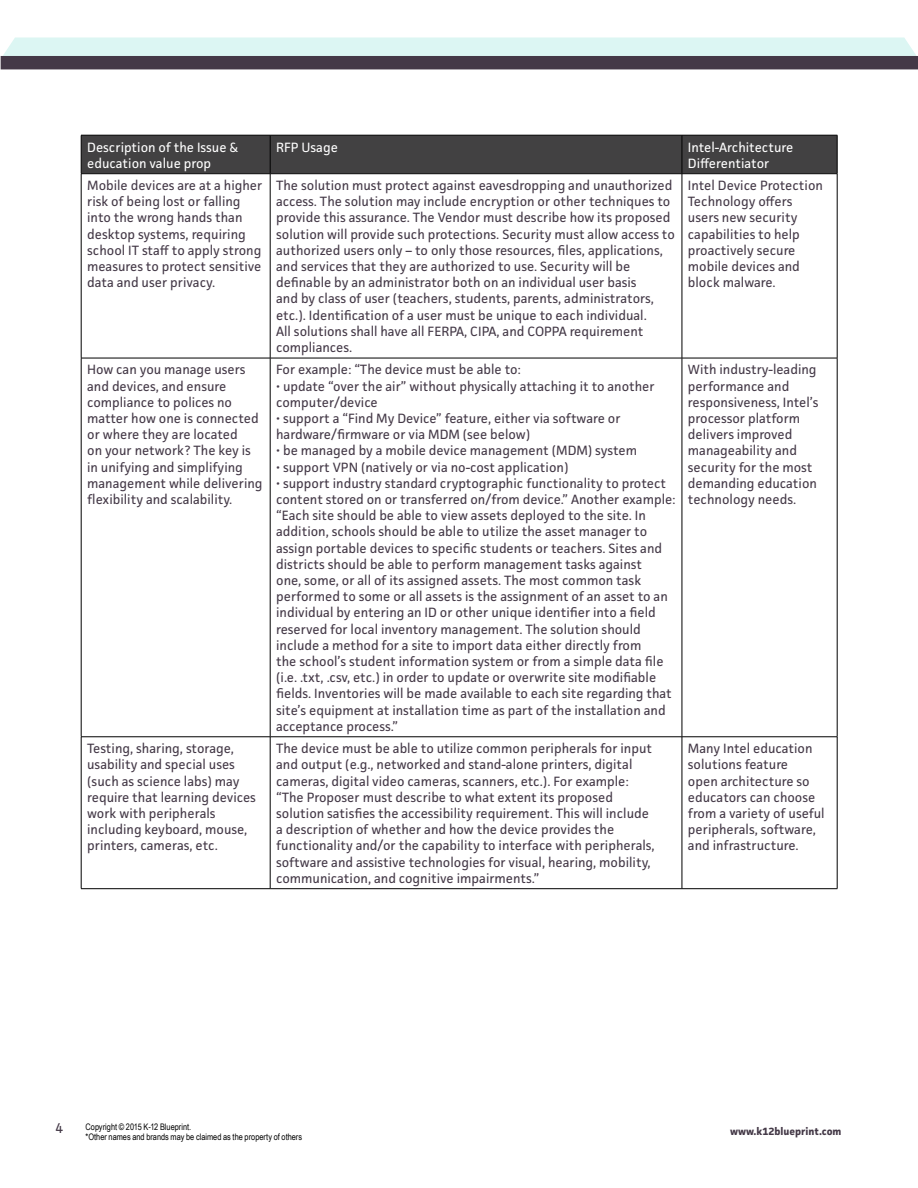
<style>
.page{position:relative;width:918px;height:1188px;background:#fff}
.page>*{position:absolute;margin:0;border:0;box-sizing:border-box;transform-origin:0 0}
.t1{font:14.25px "Facit";color:#443947}
.t2{font:13.5px/16.2px "Facit";color:#443947}
.t3{font:13.5px/16.2px "Facit";color:#fff}
.t4{font:700 10.5px "Facit";color:#443947}
.t5{font:9px/10.5px "Arial Narrow";color:#000}
</style>
<div class="page">
<div style="left:3px;top:38px;width:914px;height:18px;background:#dcf6f3"></div>
<div style="left:1px;top:56px;width:917px;height:13px;background:#443947"></div>
<div style="left:82px;top:136px;width:755px;height:37px;background:#424142"></div>
<svg style="left:82px;top:174px;width:755px;height:714px"></svg>
<hr style="left:81px;top:135px;width:189px;height:1px;background:#000">
<hr style="left:81px;top:135px;width:1px;height:39px;background:#000">
<hr style="left:270px;top:135px;width:412px;height:1px;background:#000">
<hr style="left:270px;top:135px;width:1px;height:39px;background:#000">
<hr style="left:682px;top:135px;width:155px;height:1px;background:#000">
<hr style="left:682px;top:135px;width:1px;height:39px;background:#000">
<hr style="left:837px;top:135px;width:1px;height:39px;background:#000">
<hr style="left:270px;top:173px;width:412px;height:1px;background:#000">
<hr style="left:682px;top:173px;width:155px;height:1px;background:#000">
<hr style="left:682px;top:174px;width:1px;height:184px;background:#000">
<hr style="left:837px;top:174px;width:1px;height:184px;background:#000">
<hr style="left:270px;top:358px;width:412px;height:1px;background:#000">
<hr style="left:682px;top:358px;width:155px;height:1px;background:#000">
<hr style="left:682px;top:358px;width:1px;height:379px;background:#000">
<hr style="left:837px;top:358px;width:1px;height:379px;background:#000">
<hr style="left:270px;top:737px;width:412px;height:1px;background:#000">
<hr style="left:682px;top:737px;width:155px;height:1px;background:#000">
<hr style="left:682px;top:737px;width:1px;height:152px;background:#000">
<hr style="left:837px;top:737px;width:1px;height:152px;background:#000">
<hr style="left:270px;top:888px;width:412px;height:1px;background:#000">
<hr style="left:682px;top:888px;width:155px;height:1px;background:#000">
<hr style="left:81px;top:174px;width:1px;height:184px;background:#000">
<hr style="left:81px;top:358px;width:1px;height:379px;background:#000">
<hr style="left:81px;top:737px;width:1px;height:152px;background:#000">
<hr style="left:270px;top:174px;width:1px;height:184px;background:#000">
<hr style="left:270px;top:358px;width:1px;height:379px;background:#000">
<hr style="left:270px;top:737px;width:1px;height:152px;background:#000">
<hr style="left:81px;top:173px;width:189px;height:1px;background:#000">
<hr style="left:81px;top:358px;width:189px;height:1px;background:#000">
<hr style="left:81px;top:737px;width:189px;height:1px;background:#000">
<hr style="left:81px;top:888px;width:189px;height:1px;background:#000">
<p class="t3" style="left:87px;top:138px;width:153px">Description of the Issue &amp; education value prop</p>
<p class="t3" style="left:276px;top:138px;width:63px">RFP Usage</p>
<p class="t3" style="left:688px;top:138px;width:107px">Intel-Architecture<br>Differentiator</p>
<p class="t2" style="left:87px;top:177px;width:177px">Mobile devices are at a higher risk of being lost or falling into the wrong hands than desktop systems, requiring school IT staff to apply strong measures to protect sensitive data and user privacy.</p>
<p class="t2" style="left:276px;top:177px;width:400px">The solution must protect against eavesdropping and unauthorized access. The solution may include encryption or other techniques to provide this assurance. The Vendor must describe how its proposed solution will provide such protections. Security must allow access to authorized users only – to only those resources, files, applications, and services that they are authorized to use. Security will be definable by an administrator both on an individual user basis<br>and by class of user (teachers, students, parents, administrators, etc.). Identification of a user must be unique to each individual.<br>All solutions shall have all FERPA, CIPA, and COPPA requirement compliances.</p>
<p class="t2" style="left:688px;top:177px;width:137px">Intel Device Protection<br>Technology offers users new security capabilities to help proactively secure mobile devices and block malware.</p>
<p class="t2" style="left:87px;top:361px;width:177px">How can you manage users and devices, and ensure compliance to polices no matter how one is connected or where they are located<br>on your network? The key is in unifying and simplifying management while delivering flexibility and scalability.</p>
<p class="t2" style="left:276px;top:361px;width:246px">For example: “The device must be able to:</p>
<p class="t2" style="left:688px;top:361px;width:132px">With industry-leading performance and responsiveness, Intel’s processor platform delivers improved manageability and security for the most demanding education technology needs.</p>
<p class="t2" style="left:276px;top:378px;width:380px">• update “over the air” without physically attaching it to another computer/device</p>
<p class="t2" style="left:276px;top:410px;width:346px">• support a “Find My Device” feature, either via software or hardware/firmware or via MDM (see below)</p>
<p class="t2" style="left:276px;top:442px;width:362px">• be managed by a mobile device management (MDM) system</p>
<p class="t2" style="left:276px;top:459px;width:294px">• support VPN (natively or via no-cost application)</p>
<p class="t2" style="left:276px;top:475px;width:401px">• support industry standard cryptographic functionality to protect content stored on or transferred on/from device.” Another example: “Each site should be able to view assets deployed to the site. In addition, schools should be able to utilize the asset manager to assign portable devices to specific students or teachers. Sites and districts should be able to perform management tasks against<br>one, some, or all of its assigned assets. The most common task performed to some or all assets is the assignment of an asset to an individual by entering an ID or other unique identifier into a field reserved for local inventory management. The solution should include a method for a site to import data either directly from<br>the school’s student information system or from a simple data file (i.e. .txt, .csv, etc.) in order to update or overwrite site modifiable fields. Inventories will be made available to each site regarding that site’s equipment at installation time as part of the installation and acceptance process.”</p>
<p class="t2" style="left:87px;top:740px;width:170px">Testing, sharing, storage, usability and special uses (such as science labs) may require that learning devices work with peripherals including keyboard, mouse, printers, cameras, etc.</p>
<p class="t2" style="left:276px;top:740px;width:380px">The device must be able to utilize common peripherals for input and output (e.g., networked and stand-alone printers, digital cameras, digital video cameras, scanners, etc.). For example: “The Proposer must describe to what extent its proposed solution satisfies the accessibility requirement. This will include a description of whether and how the device provides the functionality and/or the capability to interface with peripherals, software and assistive technologies for visual, hearing, mobility, communication, and cognitive impairments.”</p>
<p class="t2" style="left:688px;top:740px;width:138px">Many Intel education solutions feature<br>open architecture so educators can choose from a variety of useful peripherals, software, and infrastructure.</p>
<p class="t5" style="left:86px;top:1121px;width:218px">Copyright © 2015 K-12 Blueprint.<br>*Other names and brands may be claimed as the property of others</p>
<p class="t1" style="left:56px;top:1120px;width:9px">4</p>
<p class="t4" style="left:730px;top:1124px;width:113px">www.k12blueprint.com</p>
</div>
